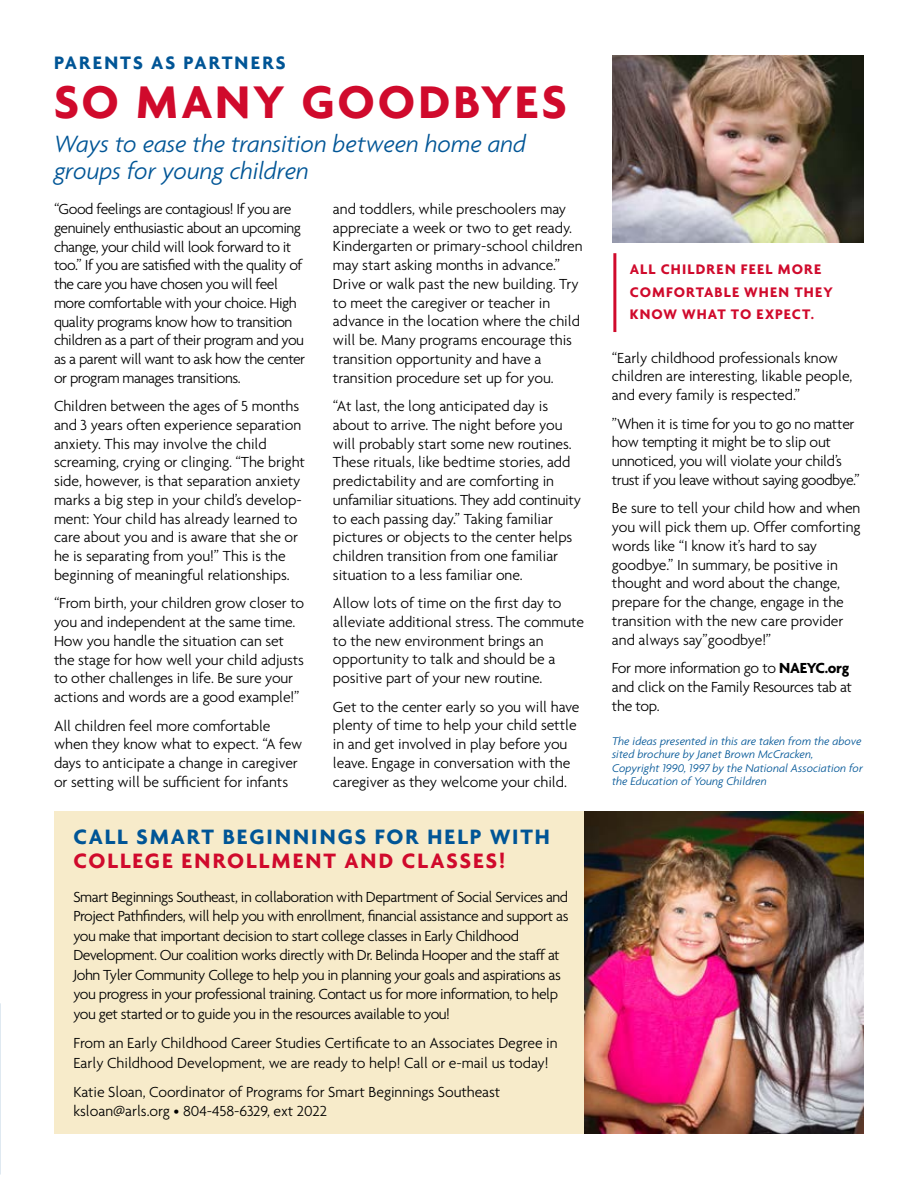
<style>
.page{position:relative;width:918px;height:1188px;background:#fff}
.page>*{position:absolute;margin:0;border:0;box-sizing:border-box;transform-origin:0 0}
.t1{font:700 49.5px "Agenda";letter-spacing:.06em;color:#d00a2c}
.t2{font:italic 300 25.5px/27px "Agenda";letter-spacing:-.01em;color:#005596}
.t3{font:700 22.5px "Agenda";letter-spacing:.09em;color:#005596}
.t4{font:700 22.5px "Agenda";letter-spacing:.09em;color:#d00a2c}
.t5{font:700 19.5px "Agenda";letter-spacing:.105em;color:#005596}
.t6{font:300 15.75px/18.8px "Agenda";letter-spacing:-.01em;color:#000}
.t7{font:300 15.75px/18.8px "Agenda";letter-spacing:-.03em;color:#000}
.t8{font:700 15px/22.5px "Agenda";letter-spacing:.075em;color:#d00a2c}
.t9{font:italic 300 12px/13.5px "Agenda";color:#005596}
.s1{font-weight:700}
</style>
<div class="page">
<div style="left:54px;top:811px;width:810px;height:323px;background:#f7ebca"></div>
<hr style="left:0;top:1003px;width:1px;height:172px;background:#005190">
<img style="left:612px;top:55px;width:252px;height:187px">
<hr style="left:613px;top:253px;width:3px;height:79px;background:#d00a2c">
<img style="left:584px;top:811px;width:280px;height:323px">
<p class="t5" style="left:54px;top:51px;width:233px">PARENTS AS PARTNERS</p>
<h1 class="t1" style="left:54px;top:72px;width:514px">SO MANY GOODBYES</h1>
<h2 class="t2" style="left:54px;top:130px;width:474px">Ways to ease the transition between home and groups for young children</h2>
<p class="t7" style="left:54px;top:199px;width:253px">“Good feelings are contagious! If you are genuinely enthusiastic about an upcoming change, your child will look forward to it too.” If you are satisfied with the quality of the care you have chosen you will feel more comfortable with your choice. High quality programs know how to transition children as a part of their program and you as a parent will want to ask how the center or program manages transitions.</p>
<p class="t6" style="left:54px;top:397px;width:253px">Children between the ages of 5 months and 3 years often experience separation anxiety. This may involve the child screaming, crying or clinging. “The bright side, however, is that separation anxiety marks a big step in your child’s develop&shy;ment: Your child has already learned to care about you and is aware that she or he is separating from you!” This is the beginning of meaningful relationships.</p>
<p class="t6" style="left:54px;top:594px;width:252px">“From birth, your children grow closer to you and independent at the same time.<br>How you handle the situation can set the stage for how well your child adjusts to other challenges in life. Be sure your actions and words are a good example!”</p>
<p class="t6" style="left:54px;top:716px;width:250px">All children feel more comfortable when they know what to expect. “A few days to anticipate a change in caregiver or setting will be sufficient for infants</p>
<p class="t6" style="left:333px;top:199px;width:251px">and toddlers, while preschoolers may appreciate a week or two to get ready.<br>Kindergarten or primary-school children may start asking months in advance.” Drive or walk past the new building. Try to meet the caregiver or teacher in advance in the location where the child will be. Many programs encourage this transition opportunity and have a transition procedure set up for you.</p>
<p class="t6" style="left:333px;top:396px;width:250px">“At last, the long anticipated day is about to arrive. The night before you will probably start some new routines.<br>These rituals, like bedtime stories, add predictability and are comforting in unfamiliar situations. They add continuity to each passing day.” Taking familiar pictures or objects to the center helps children transition from one familiar situation to a less familiar one.</p>
<p class="t6" style="left:333px;top:594px;width:253px">Allow lots of time on the first day to alleviate additional stress. The commute to the new environment brings an opportunity to talk and should be a positive part of your new routine.</p>
<p class="t6" style="left:333px;top:697px;width:248px">Get to the center early so you will have plenty of time to help your child settle in and get involved in play before you leave. Engage in conversation with the caregiver as they welcome your child.</p>
<h3 class="t3" style="left:73px;top:823px;width:478px">CALL SMART BEGINNINGS FOR HELP WITH</h3>
<h3 class="t4" style="left:73px;top:847px;width:433px">COLLEGE ENROLLMENT AND CLASSES!</h3>
<p class="t7" style="left:73px;top:887px;width:497px;line-height:19.5px">Smart Beginnings Southeast, in collaboration with Department of Social Services and Project Pathfinders, will help you with enrollment, financial assistance and support as you make that important decision to start college classes in Early Childhood Development. Our coalition works directly with Dr. Belinda Hooper and the staff at John Tyler Community College to help you in planning your goals and aspirations as you progress in your professional training. Contact us for more information, to help you get started or to guide you in the resources available to you!</p>
<p class="t6" style="left:73px;top:1033px;width:486px;line-height:19.5px">From an Early Childhood Career Studies Certificate to an Associates Degree in<br>Early Childhood Development, we are ready to help! Call or e-mail us today!</p>
<p class="t6" style="left:73px;top:1082px;width:429px;line-height:19.5px">Katie Sloan, Coordinator of Programs for Smart Beginnings Southeast ksloan@arls.org • 804-458-6329, ext 2022</p>
<p class="t8" style="left:630px;top:258px;width:204px">ALL CHILDREN FEEL MORE<br>COMFORTABLE WHEN THEY<br>KNOW WHAT TO EXPECT.</p>
<p class="t6" style="left:612px;top:348px;width:242px">“Early childhood professionals know children are interesting, likable people, and every family is respected.”</p>
<p class="t6" style="left:612px;top:414px;width:249px">”When it is time for you to go no matter how tempting it might be to slip out unnoticed, you will violate your child’s trust if you leave without saying goodbye.”</p>
<p class="t6" style="left:612px;top:499px;width:250px">Be sure to tell your child how and when you will pick them up. Offer comforting words like “I know it’s hard to say goodbye.” In summary, be positive in thought and word about the change, prepare for the change, engage in the transition with the new care provider and always say”goodbye!”</p>
<p class="t6" style="left:612px;top:658px;width:241px">For more information go to <span class="s1">NAEYC.org </span>and click on the Family Resources tab at the top.</p>
<p class="t9" style="left:612px;top:734px;width:253px">The ideas presented in this are taken from the above sited brochure by Janet Brown McCracken, Copyright 1990, 1997 by the National Association for the Education of Young Children</p>
</div>
